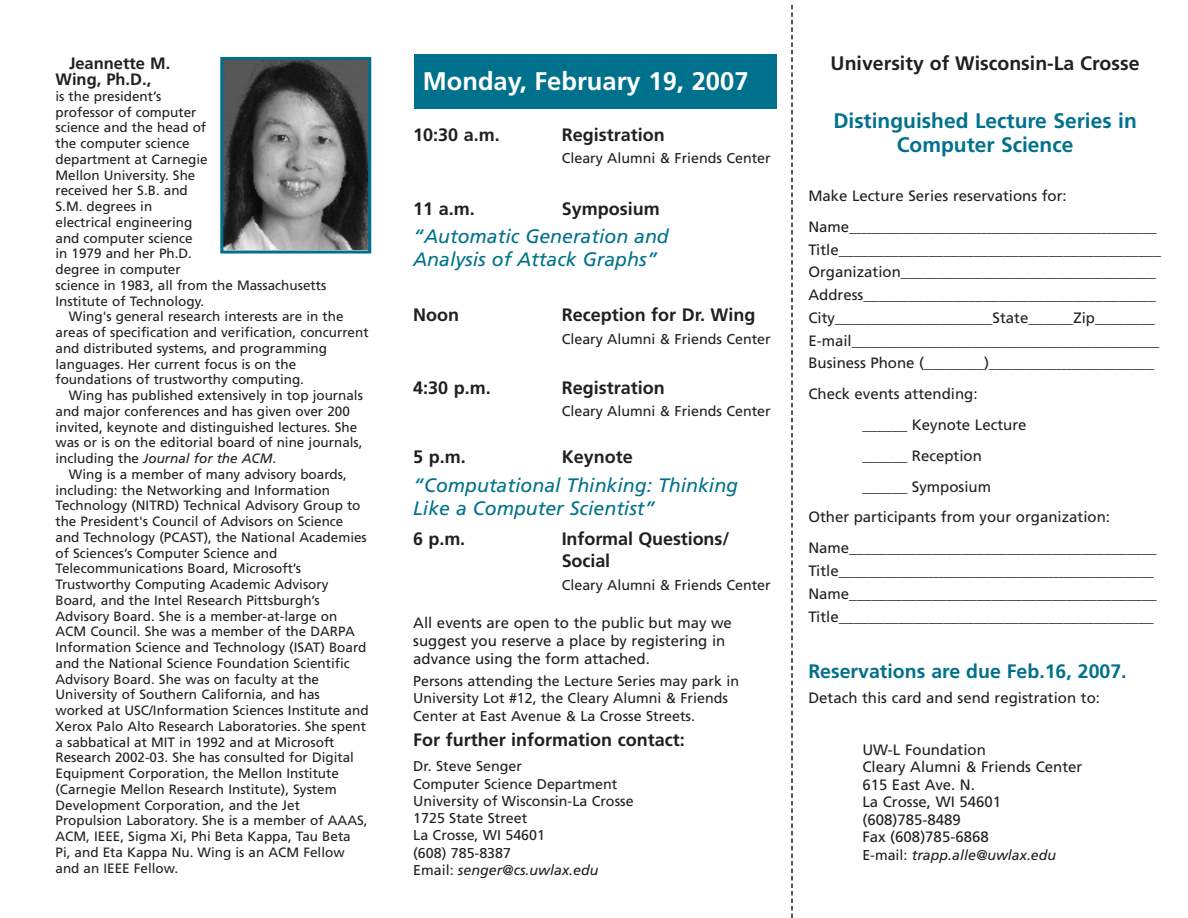
<style>
.page{position:relative;width:1188px;height:918px;background:#fff}
.page>*{position:absolute;margin:0;border:0;box-sizing:border-box;transform-origin:0 0}
.t1{font:700 25.5px "Frutiger";color:#fff}
.t2{font:700 21px/24.3px "Frutiger";color:#00718c;text-align:center}
.t3{font:italic 19.5px/23.4px "Frutiger";color:#00718c}
.t4{font:700 19.5px "Frutiger";color:#231f20}
.t5{font:700 19.5px "Frutiger";color:#00718c}
.t6{font:700 18px/21.6px "Frutiger";color:#231f20}
.t7{font:700 16.5px/15.8px "Frutiger";color:#231f20}
.t8{font:15px/22.8px "Frutiger";color:#231f20}
.t9{font:14.25px/17.2px "Frutiger";color:#231f20}
.t10{font:italic 14.25px "Frutiger";color:#231f20}
.t11{font:13.5px/15.8px "Frutiger";color:#231f20}
.s1{font-style:italic}
.s2{font-style:normal}
</style>
<div class="page">
<svg style="left:791px;top:5px;width:2px;height:913px"></svg>
<img style="left:224px;top:61px;width:143px;height:189px">
<div style="left:220px;top:57px;width:151px;height:197px;border:3px solid #00718c"></div>
<div style="left:414px;top:54px;width:362px;height:55px;background:#00718c"></div>
<p class="t7" style="left:56px;top:57px;width:116px;text-indent:13px">Jeannette M.<br>Wing, Ph.D.,</p>
<p class="t11" style="left:55px;top:89px;width:272px">is the president’s<br>professor of computer<br>science and the head of<br>the computer science<br>department at Carnegie<br>Mellon University. She<br>received her S.B. and<br>S.M. degrees in<br>electrical engineering<br>and computer science<br>in 1979 and her Ph.D.<br>degree in computer<br>science in 1983, all from the Massachusetts<br>Institute of Technology.</p>
<p class="t11" style="left:55px;top:310px;width:315px;text-indent:14px">Wing's general research interests are in the areas of specification and verification, concurrent and distributed systems, and programming languages. Her current focus is on the foundations of trustworthy computing.</p>
<p class="t11" style="left:55px;top:389px;width:309px;text-indent:14px">Wing has published extensively in top journals and major conferences and has given over 200 invited, keynote and distinguished lectures. She was or is on the editorial board of nine journals, including the <span class="s1">Journal for the ACM</span>.</p>
<p class="t11" style="left:55px;top:467px;width:315px;text-indent:14px">Wing is a member of many advisory boards, including: the Networking and Information Technology (NITRD) Technical Advisory Group to the President's Council of Advisors on Science and Technology (PCAST), the National Academies of Sciences’s Computer Science and Telecommunications Board, Microsoft’s Trustworthy Computing Academic Advisory Board, and the Intel Research Pittsburgh’s Advisory Board. She is a member-at-large on ACM Council. She was a member of the DARPA Information Science and Technology (ISAT) Board and the National Science Foundation Scientific Advisory Board. She was on faculty at the University of Southern California, and has worked at USC/Information Sciences Institute and Xerox Palo Alto Research Laboratories. She spent a sabbatical at MIT in 1992 and at Microsoft Research 2002-03. She has consulted for Digital Equipment Corporation, the Mellon Institute (Carnegie Mellon Research Institute), System Development Corporation, and the Jet Propulsion Laboratory. She is a member of AAAS, ACM, IEEE, Sigma Xi, Phi Beta Kappa, Tau Beta Pi, and Eta Kappa Nu. Wing is an ACM Fellow and an IEEE Fellow.</p>
<h1 class="t1" style="left:423px;top:71px;width:327px">Monday, February 19, 2007</h1>
<h3 class="t6" style="left:413px;top:125px;width:88px">10:30 a.m.</h3>
<h3 class="t6" style="left:562px;top:125px;width:104px">Registration</h3>
<p class="t9" style="left:562px;top:151px;width:211px">Cleary Alumni &amp; Friends Center</p>
<h3 class="t6" style="left:413px;top:199px;width:63px">11 a.m.</h3>
<h3 class="t6" style="left:562px;top:199px;width:99px">Symposium</h3>
<h3 class="t3" style="left:413px;top:226px;width:257px">“Automatic Generation and<br>Analysis of Attack Graphs”</h3>
<h3 class="t6" style="left:413px;top:305px;width:47px">Noon</h3>
<h3 class="t6" style="left:562px;top:305px;width:195px">Reception for Dr. Wing</h3>
<p class="t9" style="left:562px;top:331px;width:211px">Cleary Alumni &amp; Friends Center</p>
<h3 class="t6" style="left:413px;top:378px;width:79px">4:30 p.m.</h3>
<h3 class="t6" style="left:562px;top:378px;width:104px">Registration</h3>
<p class="t9" style="left:562px;top:404px;width:211px">Cleary Alumni &amp; Friends Center</p>
<h3 class="t6" style="left:413px;top:448px;width:54px">5 p.m.</h3>
<h3 class="t6" style="left:562px;top:448px;width:73px">Keynote</h3>
<h3 class="t3" style="left:413px;top:475px;width:326px">“Computational Thinking: Thinking<br>Like a Computer Scientist”</h3>
<h3 class="t6" style="left:413px;top:530px;width:54px">6 p.m.</h3>
<h3 class="t6" style="left:562px;top:530px;width:169px">Informal Questions/<br>Social</h3>
<p class="t9" style="left:562px;top:577px;width:211px">Cleary Alumni &amp; Friends Center</p>
<p class="t8" style="left:413px;top:614px;width:320px;line-height:18px">All events are open to the public but may we suggest you reserve a place by registering in advance using the form attached.</p>
<p class="t9" style="left:413px;top:674px;width:327px">Persons attending the Lecture Series may park in<br>University Lot #12, the Cleary Alumni &amp; Friends<br>Center at East Avenue &amp; La Crosse Streets.</p>
<h3 class="t6" style="left:413px;top:730px;width:273px">For further information contact:</h3>
<p class="t9" style="left:413px;top:759px;width:222px">Dr. Steve Senger<br>Computer Science Department<br>University of Wisconsin-La Crosse<br>1725 State Street<br>La Crosse, WI 54601<br>(608) 785-8387<br>Email: <span class="s1">senger@cs.uwlax.edu</span></p>
<h3 class="t4" style="left:831px;top:56px;width:310px">University of Wisconsin-La Crosse</h3>
<h2 class="t2" style="left:833px;top:110px;width:305px">Distinguished Lecture Series in<br>Computer Science</h2>
<p class="t8" style="left:808px;top:182px;width:350px;line-height:30.9px">Make Lecture Series reservations for:<br>Name_________________________________________</p>
<p class="t8" style="left:808px;top:239px;width:354px">Title___________________________________________ Organization__________________________________ Address_______________________________________ City_____________________State______Zip________ E-mail_________________________________________ Business Phone (________)______________________</p>
<p class="t8" style="left:808px;top:384px;width:171px">Check events attending:</p>
<p class="t8" style="left:862px;top:415px;width:166px">______ Keynote Lecture</p>
<p class="t8" style="left:862px;top:445px;width:121px">______ Reception</p>
<p class="t8" style="left:862px;top:476px;width:130px">______ Symposium</p>
<p class="t8" style="left:808px;top:507px;width:303px">Other participants from your organization:</p>
<p class="t8" style="left:808px;top:538px;width:350px">Name_________________________________________</p>
<p class="t8" style="left:808px;top:561px;width:350px">Title__________________________________________<br>Name_________________________________________<br>Title__________________________________________</p>
<h3 class="t5" style="left:808px;top:663px;width:320px">Reservations are due Feb.16, 2007.</h3>
<p class="t8" style="left:808px;top:688px;width:293px">Detach this card and send registration to:</p>
<p class="t8" style="left:862px;top:742px;width:222px;line-height:17.5px">UW-L Foundation<br>Cleary Alumni &amp; Friends Center<br>615 East Ave. N.<br>La Crosse, WI 54601 (608)785-8489<br>Fax (608)785-6868</p>
<p class="t10" style="left:862px;top:849px;width:195px"><span class="s2">E-mail:</span> trapp.alle@uwlax.edu</p>
</div>
